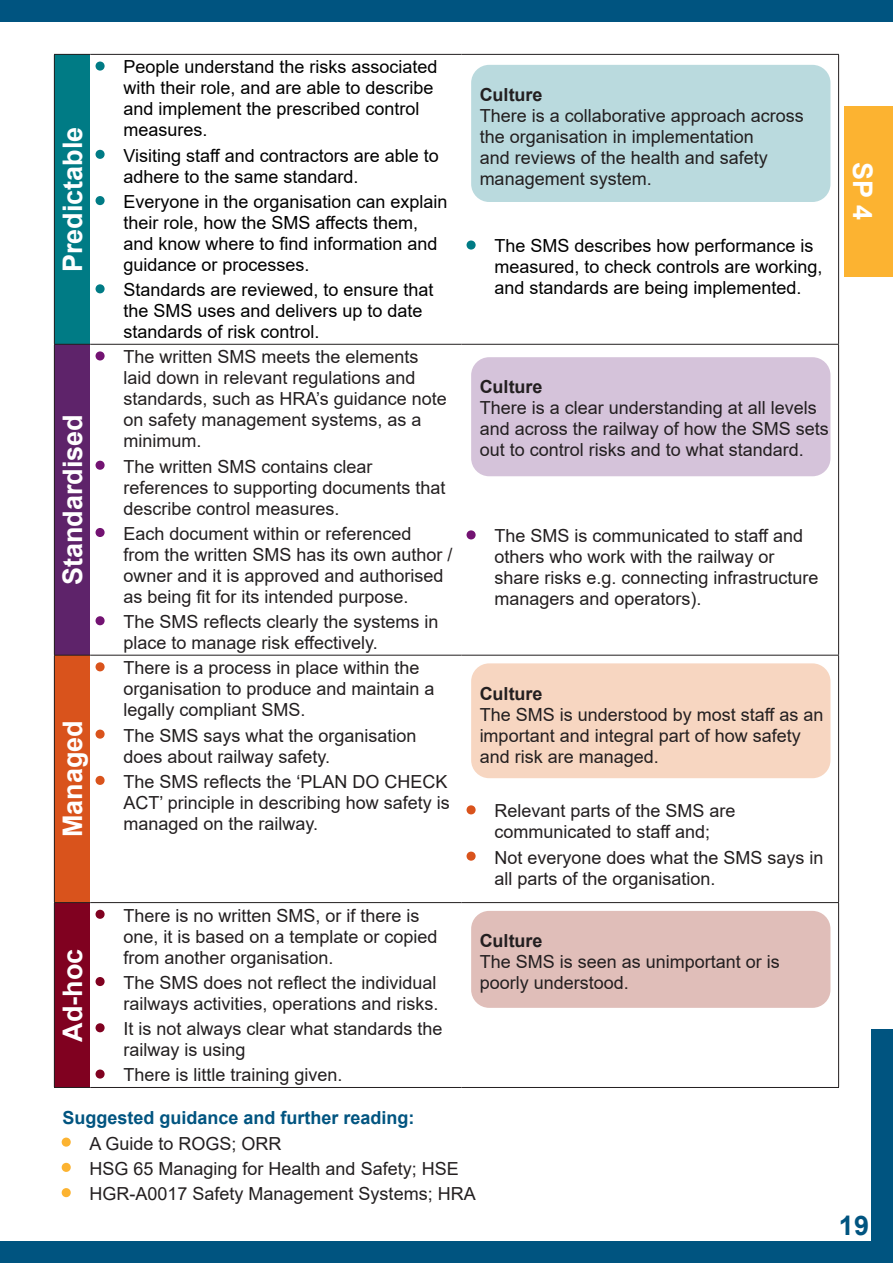
<style>
.page{position:relative;width:893px;height:1263px;background:#fff}
.page>*{position:absolute;margin:0;border:0;box-sizing:border-box;transform-origin:0 0}
.t1{font:700 27px "Arial";color:#fff}
.t2{font:700 27px "Arial";color:#005480}
.Criteria_paragraph_A{font:18px/21px "Arial";color:#231f20}
.t3{font:18px/21px "Arial";color:#000001}
.Criteria_paragraph_A-2{font:700 18px "Arial";color:#005480}
.s1{font-weight:700;font-size:21px;color:#007b85}
.s2{font-weight:700;font-size:21px;color:#731372}
.s3{font-weight:700;font-size:21px;color:#d9531c}
.s4{font-weight:700;font-size:21px;color:#800120}
.s5{font-weight:700}
.s6{font-weight:700;font-size:21px;color:#fcb331}
</style>
<div class="page">
<div style="left:54px;top:54px;width:36px;height:290px;background:#007b85"></div>
<div style="left:54px;top:344px;width:36px;height:311px;background:#5e236a"></div>
<div style="left:54px;top:655px;width:36px;height:247px;background:#d9531c"></div>
<div style="left:54px;top:902px;width:36px;height:185px;background:#800120"></div>
<hr style="left:54px;top:54px;width:36px;height:1px;background:#231f20">
<hr style="left:54px;top:55px;width:1px;height:289px;background:#231f20">
<hr style="left:90px;top:54px;width:371px;height:1px;background:#231f20">
<hr style="left:461px;top:54px;width:378px;height:1px;background:#231f20">
<hr style="left:838px;top:55px;width:1px;height:289px;background:#231f20">
<hr style="left:54px;top:344px;width:36px;height:1px;background:#231f20">
<hr style="left:54px;top:345px;width:1px;height:310px;background:#231f20">
<hr style="left:90px;top:344px;width:371px;height:1px;background:#231f20">
<hr style="left:461px;top:344px;width:378px;height:1px;background:#231f20">
<hr style="left:838px;top:345px;width:1px;height:310px;background:#231f20">
<hr style="left:54px;top:655px;width:36px;height:1px;background:#231f20">
<hr style="left:54px;top:655px;width:1px;height:247px;background:#231f20">
<hr style="left:90px;top:655px;width:371px;height:1px;background:#231f20">
<hr style="left:461px;top:655px;width:378px;height:1px;background:#231f20">
<hr style="left:838px;top:655px;width:1px;height:247px;background:#231f20">
<hr style="left:54px;top:902px;width:36px;height:1px;background:#231f20">
<hr style="left:54px;top:903px;width:1px;height:184px;background:#231f20">
<hr style="left:90px;top:902px;width:371px;height:1px;background:#231f20">
<hr style="left:461px;top:902px;width:378px;height:1px;background:#231f20">
<hr style="left:838px;top:903px;width:1px;height:184px;background:#231f20">
<hr style="left:54px;top:1087px;width:36px;height:1px;background:#231f20">
<hr style="left:90px;top:1087px;width:371px;height:1px;background:#231f20">
<hr style="left:461px;top:1087px;width:378px;height:1px;background:#231f20">
<div style="left:471px;top:663px;width:359px;height:115px;background:#f7d6c1;border-radius:18px"></div>
<div style="left:471px;top:911px;width:359px;height:97px;background:#e0beb9;border-radius:18px"></div>
<div style="left:0;top:0;width:893px;height:21px;background:#005480"></div>
<div style="left:0;top:1242px;width:893px;height:21px;background:#005480"></div>
<div style="left:471px;top:357px;width:359px;height:119px;background:#d5c3da;border-radius:18px"></div>
<div style="left:471px;top:65px;width:359px;height:137px;background:#badade;border-radius:18px"></div>
<div style="left:844px;top:106px;width:49px;height:170px;background:#fcb331"></div>
<div style="left:872px;top:1029px;width:21px;height:213px;background:#005480"></div>
<p class="t1" style="left:54px;top:272px;width:147px;rotate:-90deg">Predictable</p>
<p class="t1" style="left:54px;top:585px;width:173px;rotate:-90deg">Standardised</p>
<p class="t1" style="left:54px;top:837px;width:119px;rotate:-90deg">Managed</p>
<p class="t3" style="left:123px;top:57px;width:316px;text-indent:-27px"><span class="s1">•</span> People understand the risks associated with their role, and are able to describe and implement the prescribed control measures.</p>
<p class="t3" style="left:123px;top:145px;width:317px;text-indent:-27px"><span class="s1">•</span> Visiting staff and contractors are able to adhere to the same standard.</p>
<p class="t3" style="left:123px;top:191px;width:326px;text-indent:-27px"><span class="s1">•</span> Everyone in the organisation can explain their role, how the SMS affects them, and know where to find information and guidance or processes.</p>
<p class="t3" style="left:123px;top:279px;width:312px;text-indent:-27px"><span class="s1">•</span> Standards are reviewed, to ensure that the SMS uses and delivers up to date standards of risk control.</p>
<p class="Criteria_paragraph_A" style="left:123px;top:346px;width:325px;text-indent:-27px"><span class="s2">•</span> The written SMS meets the elements laid down in relevant regulations and standards, such as HRA’s guidance note on safety management systems, as a minimum.</p>
<p class="Criteria_paragraph_A" style="left:123px;top:456px;width:324px;text-indent:-27px"><span class="s2">•</span> The written SMS contains clear references to supporting documents that describe control measures.</p>
<p class="Criteria_paragraph_A" style="left:123px;top:523px;width:331px;text-indent:-27px"><span class="s2">•</span> Each document within or referenced<br>from the written SMS has its own author / owner and it is approved and authorised as being fit for its intended purpose.</p>
<p class="Criteria_paragraph_A" style="left:123px;top:611px;width:317px;text-indent:-27px"><span class="s2">•</span> The SMS reflects clearly the systems in place to manage risk effectively.</p>
<p class="Criteria_paragraph_A" style="left:123px;top:657px;width:313px;text-indent:-27px"><span class="s3">•</span> There is a process in place within the organisation to produce and maintain a legally compliant SMS.</p>
<p class="Criteria_paragraph_A" style="left:123px;top:725px;width:295px;text-indent:-27px"><span class="s3">•</span> The SMS says what the organisation does about railway safety.</p>
<p class="Criteria_paragraph_A" style="left:123px;top:771px;width:328px;text-indent:-27px"><span class="s3">•</span> The SMS reflects the ‘PLAN DO CHECK<br>ACT’ principle in describing how safety is managed on the railway.</p>
<p class="t1" style="left:54px;top:1041px;width:94px;rotate:-90deg">Ad-hoc</p>
<p class="Criteria_paragraph_A" style="left:123px;top:905px;width:316px;text-indent:-27px"><span class="s4">•</span> There is no written SMS, or if there is one, it is based on a template or copied from another organisation.</p>
<p class="Criteria_paragraph_A" style="left:96px;top:972px;width:344px;text-align:right"><span class="s4">•</span> The SMS does not reflect the individual railways activities, operations and risks.</p>
<p class="Criteria_paragraph_A" style="left:123px;top:1018px;width:321px;text-indent:-27px"><span class="s4">•</span> It is not always clear what standards the railway is using</p>
<p class="Criteria_paragraph_A" style="left:96px;top:1064px;width:248px"><span class="s4">•</span> There is little training given.</p>
<p class="Criteria_paragraph_A" style="left:480px;top:84px;width:326px"><span class="s5">Culture<br></span>There is a collaborative approach across the organisation in implementation<br>and reviews of the health and safety management system.</p>
<p class="t3" style="left:494px;top:235px;width:330px;text-indent:-27px"><span class="s1">•</span> The SMS describes how performance is measured, to check controls are working, and standards are being implemented.</p>
<p class="Criteria_paragraph_A" style="left:480px;top:376px;width:351px"><span class="s5">Culture<br></span>There is a clear understanding at all levels and across the railway of how the SMS sets out to control risks and to what standard.</p>
<p class="Criteria_paragraph_A" style="left:494px;top:525px;width:326px;text-indent:-27px"><span class="s2">•</span> The SMS is communicated to staff and others who work with the railway or share risks e.g. connecting infrastructure managers and operators).</p>
<p class="Criteria_paragraph_A" style="left:480px;top:683px;width:345px"><span class="s5">Culture<br></span>The SMS is understood by most staff as an important and integral part of how safety and risk are managed.</p>
<p class="Criteria_paragraph_A" style="left:467px;top:800px;width:270px;text-align:center"><span class="s3">•</span> Relevant parts of the SMS are communicated to staff and;</p>
<p class="Criteria_paragraph_A" style="left:494px;top:847px;width:331px;text-indent:-27px"><span class="s3">•</span> Not everyone does what the SMS says in all parts of the organisation.</p>
<p class="Criteria_paragraph_A" style="left:480px;top:930px;width:302px"><span class="s5">Culture<br></span>The SMS is seen as unimportant or is poorly understood.</p>
<p class="Criteria_paragraph_A-2" style="left:63px;top:1105px;width:354px">Suggested guidance and further reading:</p>
<p class="Criteria_paragraph_A" style="left:63px;top:1132px;width:221px"><span class="s6">•</span> A Guide to ROGS; ORR</p>
<p class="Criteria_paragraph_A" style="left:63px;top:1158px;width:398px"><span class="s6">•</span> HSG 65 Managing for Health and Safety; HSE</p>
<p class="Criteria_paragraph_A" style="left:63px;top:1183px;width:415px"><span class="s6">•</span> HGR-A0017 Safety Management Systems; HRA</p>
<p class="t1" style="left:882px;top:162px;width:60px;rotate:90deg">SP 4</p>
<p class="t2" style="left:839px;top:1206px;width:32px">19</p>
</div>
